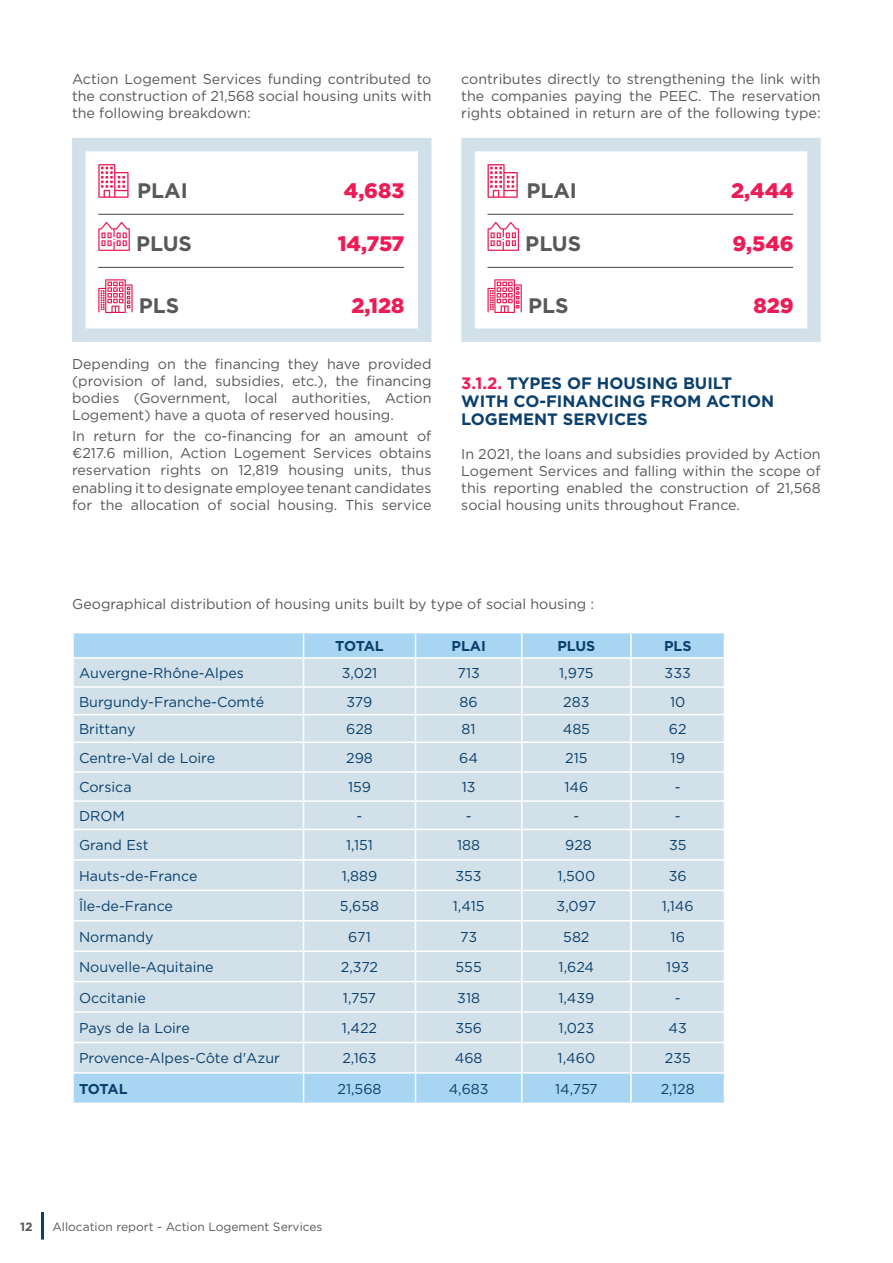
<style>
.page{position:relative;width:893px;height:1263px;background:#fff}
.page>*{position:absolute;margin:0;border:0;box-sizing:border-box;transform-origin:0 0}
.t1{font:900 21px "Gotham";color:#ed1b56}
.t2{font:700 21px "Gotham";color:#57585a}
.t3{font:700 16.5px/18px "Gotham";color:#0b406d}
.t4{font:14.25px/17.1px "Gotham";color:#57585a;text-align:justify}
.t5{font:14.25px "Gotham";color:#0b406d}
.t6{font:700 14.25px "Gotham";color:#0b406d}
.t7{font:12px "Gotham";color:#57585a}
.t8{font:700 12px "Gotham";color:#57585a}
.s1{color:#ed1b56}
</style>
<div class="page">
<hr style="left:41px;top:1212px;width:3px;height:27px;background:#0b406d">
<svg style="left:73px;top:633px;width:652px;height:470px"></svg>
<hr style="left:631px;top:1102px;width:94px;height:2px;background:#fff">
<svg style="left:98px;top:164px;width:31px;height:34px"></svg>
<hr style="left:98px;top:214px;width:306px;height:1px;background:#57585a">
<svg style="left:98px;top:222px;width:32px;height:29px"></svg>
<hr style="left:98px;top:267px;width:306px;height:1px;background:#57585a">
<svg style="left:98px;top:279px;width:35px;height:34px"></svg>
<div style="left:72px;top:138px;width:359px;height:204px;border:14px solid #d2e1e9"></div>
<svg style="left:487px;top:164px;width:31px;height:34px"></svg>
<hr style="left:487px;top:214px;width:306px;height:1px;background:#57585a">
<svg style="left:487px;top:222px;width:32px;height:29px"></svg>
<hr style="left:487px;top:267px;width:306px;height:1px;background:#57585a">
<svg style="left:487px;top:279px;width:35px;height:34px"></svg>
<div style="left:461px;top:138px;width:360px;height:204px;border:14px solid #d2e1e9"></div>
<p class="t4" style="left:72px;top:70px;width:361px">Action Logement Services funding contributed to the construction of 21,568 social housing units with the following breakdown:</p>
<p class="t2" style="left:137px;top:176px;width:52px">PLAI</p>
<p class="t1" style="left:344px;top:176px;width:62px">4,683</p>
<p class="t2" style="left:136px;top:230px;width:57px">PLUS</p>
<p class="t1" style="left:338px;top:229px;width:68px">14,757</p>
<p class="t2" style="left:139px;top:292px;width:42px">PLS</p>
<p class="t1" style="left:351px;top:291px;width:55px">2,128</p>
<p class="t4" style="left:72px;top:355px;width:361px">Depending on the financing they have provided (provision of land, subsidies, etc.), the financing bodies (Government, local authorities, Action Logement) have a quota of reserved housing.</p>
<p class="t4" style="left:72px;top:427px;width:361px">In return for the co-financing for an amount of €217.6 million, Action Logement Services obtains reservation rights on 12,819 housing units, thus enabling it to designate employee tenant candidates for the allocation of social housing. This service</p>
<p class="t4" style="left:461px;top:70px;width:361px">contributes directly to strengthening the link with the companies paying the PEEC. The reservation rights obtained in return are of the following type:</p>
<p class="t2" style="left:526px;top:176px;width:52px">PLAI</p>
<p class="t1" style="left:731px;top:176px;width:64px">2,444</p>
<p class="t2" style="left:525px;top:230px;width:57px">PLUS</p>
<p class="t1" style="left:732px;top:229px;width:63px">9,546</p>
<p class="t2" style="left:528px;top:292px;width:42px">PLS</p>
<p class="t1" style="left:753px;top:291px;width:42px">829</p>
<p class="t3" style="left:461px;top:374px;width:314px"><span class="s1">3.1.2.</span> TYPES OF HOUSING BUILT<br>WITH CO-FINANCING FROM ACTION<br>LOGEMENT SERVICES</p>
<p class="t4" style="left:461px;top:445px;width:361px">In 2021, the loans and subsidies provided by Action Logement Services and falling within the scope of this reporting enabled the construction of 21,568 social housing units throughout France.</p>
<p class="t4" style="left:72px;top:595px;width:523px">Geographical distribution of housing units built by type of social housing :</p>
<p class="t6" style="left:335px;top:636px;width:50px">TOTAL</p>
<p class="t6" style="left:451px;top:636px;width:36px">PLAI</p>
<p class="t6" style="left:557px;top:636px;width:39px">PLUS</p>
<p class="t6" style="left:664px;top:636px;width:29px">PLS</p>
<p class="t5" style="left:79px;top:664px;width:166px">Auvergne-Rhône-Alpes</p>
<p class="t5" style="left:342px;top:664px;width:37px">3,021</p>
<p class="t5" style="left:457px;top:664px;width:24px">713</p>
<p class="t5" style="left:559px;top:664px;width:36px">1,975</p>
<p class="t5" style="left:665px;top:664px;width:28px">333</p>
<p class="t5" style="left:79px;top:692px;width:187px">Burgundy-Franche-Comté</p>
<p class="t5" style="left:347px;top:692px;width:27px">379</p>
<p class="t5" style="left:460px;top:692px;width:20px">86</p>
<p class="t5" style="left:563px;top:692px;width:28px">283</p>
<p class="t5" style="left:670px;top:692px;width:17px">10</p>
<p class="t5" style="left:79px;top:720px;width:58px">Brittany</p>
<p class="t5" style="left:346px;top:720px;width:28px">628</p>
<p class="t5" style="left:462px;top:720px;width:16px">81</p>
<p class="t5" style="left:563px;top:720px;width:29px">485</p>
<p class="t5" style="left:669px;top:720px;width:19px">62</p>
<p class="t5" style="left:79px;top:749px;width:138px">Centre-Val de Loire</p>
<p class="t5" style="left:346px;top:749px;width:28px">298</p>
<p class="t5" style="left:459px;top:749px;width:20px">64</p>
<p class="t5" style="left:565px;top:749px;width:24px">215</p>
<p class="t5" style="left:671px;top:749px;width:16px">19</p>
<p class="t5" style="left:79px;top:778px;width:54px">Corsica</p>
<p class="t5" style="left:348px;top:778px;width:24px">159</p>
<p class="t5" style="left:462px;top:778px;width:15px">13</p>
<p class="t5" style="left:564px;top:778px;width:25px">146</p>
<p class="t5" style="left:675px;top:778px;width:7px">-</p>
<p class="t5" style="left:79px;top:807px;width:47px">DROM</p>
<p class="t5" style="left:357px;top:807px;width:7px">-</p>
<p class="t5" style="left:466px;top:807px;width:7px">-</p>
<p class="t5" style="left:573px;top:807px;width:7px">-</p>
<p class="t5" style="left:675px;top:807px;width:7px">-</p>
<p class="t5" style="left:79px;top:836px;width:71px">Grand Est</p>
<p class="t5" style="left:346px;top:836px;width:28px">1,151</p>
<p class="t5" style="left:457px;top:836px;width:25px">188</p>
<p class="t5" style="left:565px;top:836px;width:28px">928</p>
<p class="t5" style="left:669px;top:836px;width:19px">35</p>
<p class="t5" style="left:79px;top:867px;width:120px">Hauts-de-France</p>
<p class="t5" style="left:342px;top:867px;width:37px">1,889</p>
<p class="t5" style="left:456px;top:867px;width:28px">353</p>
<p class="t5" style="left:558px;top:867px;width:39px">1,500</p>
<p class="t5" style="left:669px;top:867px;width:19px">36</p>
<p class="t5" style="left:79px;top:897px;width:96px">Île-de-France</p>
<p class="t5" style="left:340px;top:897px;width:41px">5,658</p>
<p class="t5" style="left:453px;top:897px;width:33px">1,415</p>
<p class="t5" style="left:557px;top:897px;width:41px">3,097</p>
<p class="t5" style="left:662px;top:897px;width:33px">1,146</p>
<p class="t5" style="left:79px;top:927px;width:76px">Normandy</p>
<p class="t5" style="left:348px;top:927px;width:24px">671</p>
<p class="t5" style="left:460px;top:927px;width:18px">73</p>
<p class="t5" style="left:563px;top:927px;width:28px">582</p>
<p class="t5" style="left:671px;top:927px;width:16px">16</p>
<p class="t5" style="left:79px;top:958px;width:136px">Nouvelle-Aquitaine</p>
<p class="t5" style="left:341px;top:958px;width:39px">2,372</p>
<p class="t5" style="left:456px;top:958px;width:28px">555</p>
<p class="t5" style="left:559px;top:958px;width:37px">1,624</p>
<p class="t5" style="left:666px;top:958px;width:24px">193</p>
<p class="t5" style="left:79px;top:988px;width:68px">Occitanie</p>
<p class="t5" style="left:343px;top:988px;width:35px">1,757</p>
<p class="t5" style="left:457px;top:988px;width:24px">318</p>
<p class="t5" style="left:558px;top:988px;width:38px">1,439</p>
<p class="t5" style="left:675px;top:988px;width:7px">-</p>
<p class="t5" style="left:79px;top:1019px;width:112px">Pays de la Loire</p>
<p class="t5" style="left:342px;top:1019px;width:37px">1,422</p>
<p class="t5" style="left:455px;top:1019px;width:28px">356</p>
<p class="t5" style="left:559px;top:1019px;width:37px">1,023</p>
<p class="t5" style="left:669px;top:1019px;width:20px">43</p>
<p class="t5" style="left:79px;top:1049px;width:202px">Provence-Alpes-Côte d'Azur</p>
<p class="t5" style="left:342px;top:1049px;width:36px">2,163</p>
<p class="t5" style="left:455px;top:1049px;width:29px">468</p>
<p class="t5" style="left:558px;top:1049px;width:39px">1,460</p>
<p class="t5" style="left:665px;top:1049px;width:27px">235</p>
<p class="t6" style="left:79px;top:1079px;width:50px">TOTAL</p>
<p class="t5" style="left:337px;top:1080px;width:46px">21,568</p>
<p class="t5" style="left:449px;top:1080px;width:41px">4,683</p>
<p class="t5" style="left:555px;top:1080px;width:44px">14,757</p>
<p class="t5" style="left:661px;top:1080px;width:35px">2,128</p>
<p class="t8" style="left:20px;top:1218px;width:14px">12</p>
<p class="t7" style="left:52px;top:1219px;width:272px">Allocation report - Action Logement Services</p>
</div>
